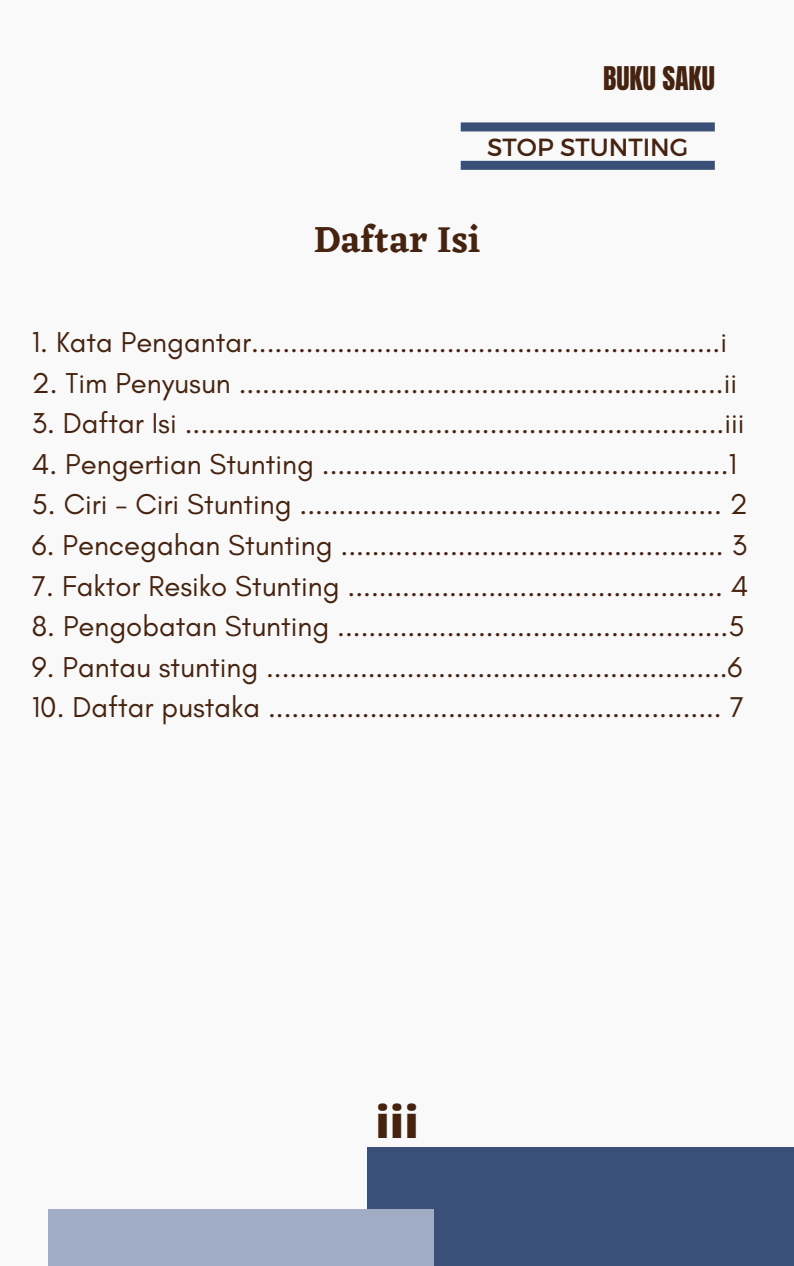
<style>
.page{position:relative;width:794px;height:1266px;background:#fff}
.page>*{position:absolute;margin:0;border:0;box-sizing:border-box;transform-origin:0 0}
.t1{font:800 44.25px "Open Sans";color:#462311}
.t2{font:600 37.5px "Eczar";color:#462311}
.t3{font:29.25px "Glacial Indifference";color:#462311}
.t4{font:27.75px "Anton";color:#462311}
.t5{font:24.75px "Montserrat";color:#462311}
</style>
<div class="page">
<div style="left:0;top:0;width:793px;height:1266px;background:#f8f9f8"></div>
<div style="left:460px;top:122px;width:254px;height:9px;background:#3b5078"></div>
<div style="left:460px;top:161px;width:254px;height:9px;background:#3b5078"></div>
<div style="left:367px;top:1147px;width:426px;height:119px;background:#3b5078"></div>
<div style="left:48px;top:1209px;width:385px;height:57px;background:#a1adc5"></div>
<p class="t4" style="left:602px;top:59px;width:113px">BUKU SAKU</p>
<p class="t5" style="left:487px;top:131px;width:203px">STOP STUNTING</p>
<p class="t2" style="left:314px;top:217px;width:168px">Daftar Isi</p>
<p class="t3" style="left:32px;top:324px;width:696px">1. Kata Pengantar............................................................i</p>
<p class="t3" style="left:32px;top:365px;width:706px">2. Tim Penyusun ..............................................................ii</p>
<p class="t3" style="left:32px;top:405px;width:713px">3. Daftar Isi .....................................................................iii</p>
<p class="t3" style="left:32px;top:446px;width:706px">4. Pengertian Stunting ....................................................1</p>
<p class="t3" style="left:32px;top:487px;width:717px">5. Ciri - Ciri Stunting ...................................................... 2</p>
<p class="t3" style="left:32px;top:527px;width:716px">6. Pencegahan Stunting ................................................. 3</p>
<p class="t3" style="left:32px;top:568px;width:717px">7. Faktor Resiko Stunting ................................................ 4</p>
<p class="t3" style="left:32px;top:608px;width:713px">8. Pengobatan Stunting ..................................................5</p>
<p class="t3" style="left:32px;top:649px;width:712px">9. Pantau stunting ...........................................................6</p>
<p class="t3" style="left:32px;top:689px;width:713px">10. Daftar pustaka .......................................................... 7</p>
<h1 class="t1" style="left:375px;top:1090px;width:45px">iii</h1>
</div>
